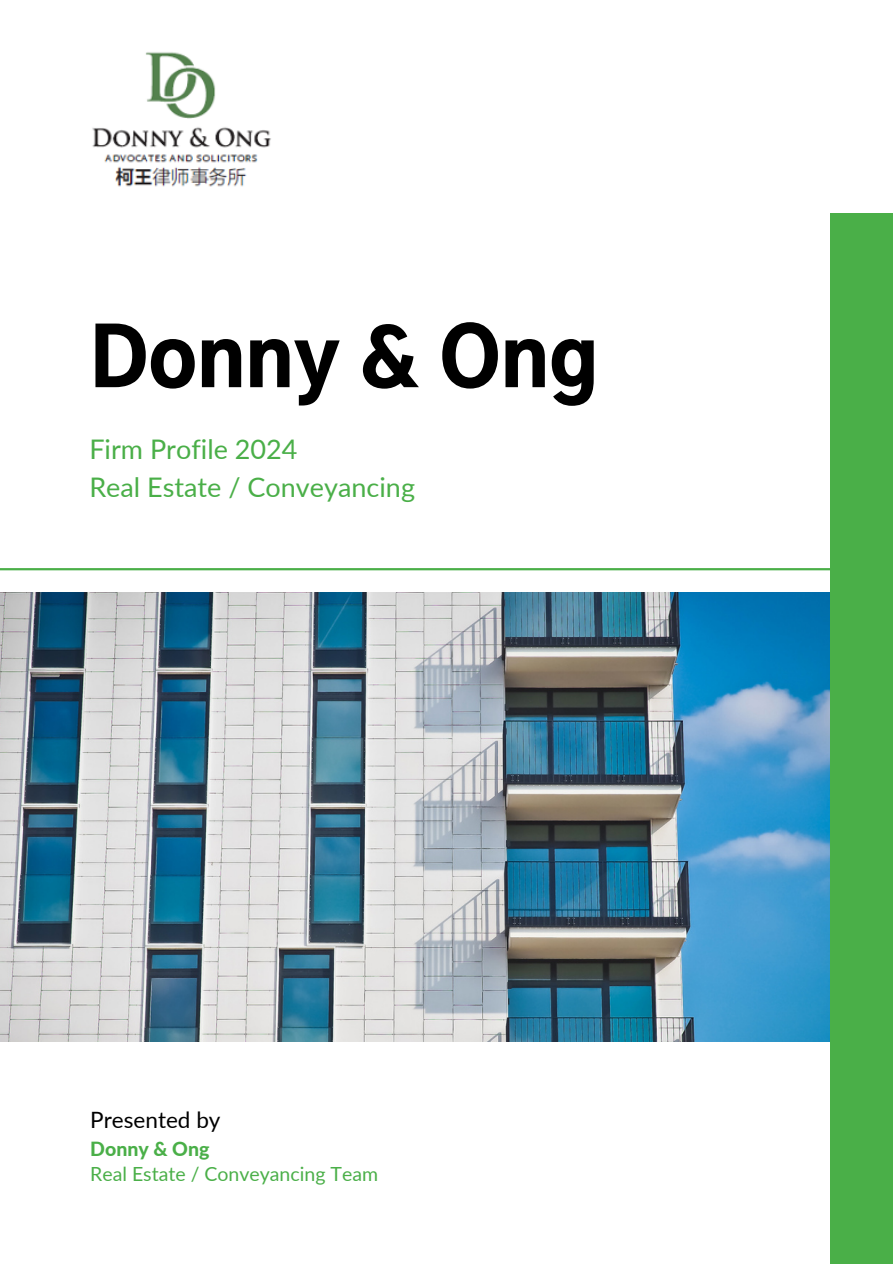
<style>
.page{position:relative;width:893px;height:1264px;background:#fff}
.page>*{position:absolute;margin:0;border:0;box-sizing:border-box;transform-origin:0 0}
.t1{font:900 79.5px "Gothic A1";color:#000}
.t2{font:27px "Lato";color:#4aaf48}
.t3{font:22.5px "Lato";color:#000}
.t4{font:19.5px "Lato";color:#4aaf48}
.t5{font:800 19.5px "Lato";color:#4aaf48}
</style>
<div class="page">
<img style="left:0;top:592px;width:830px;height:449px">
<div style="left:830px;top:213px;width:62px;height:1050px;background:#4aaf48"></div>
<hr style="left:0;top:568px;width:892px;height:2px;background:#4aaf48">
<img style="left:92px;top:52px;width:179px;height:135px">
<p class="t1" style="left:89px;top:324px;width:510px">Donny &amp; Ong</p>
<p class="t2" style="left:89px;top:432px;width:210px">Firm Profile 2024</p>
<p class="t2" style="left:89px;top:470px;width:327px">Real Estate / Conveyancing</p>
<p class="t3" style="left:90px;top:1105px;width:132px">Presented by</p>
<p class="t5" style="left:90px;top:1136px;width:121px">Donny &amp; Ong</p>
<p class="t4" style="left:90px;top:1161px;width:289px">Real Estate / Conveyancing Team</p>
</div>
